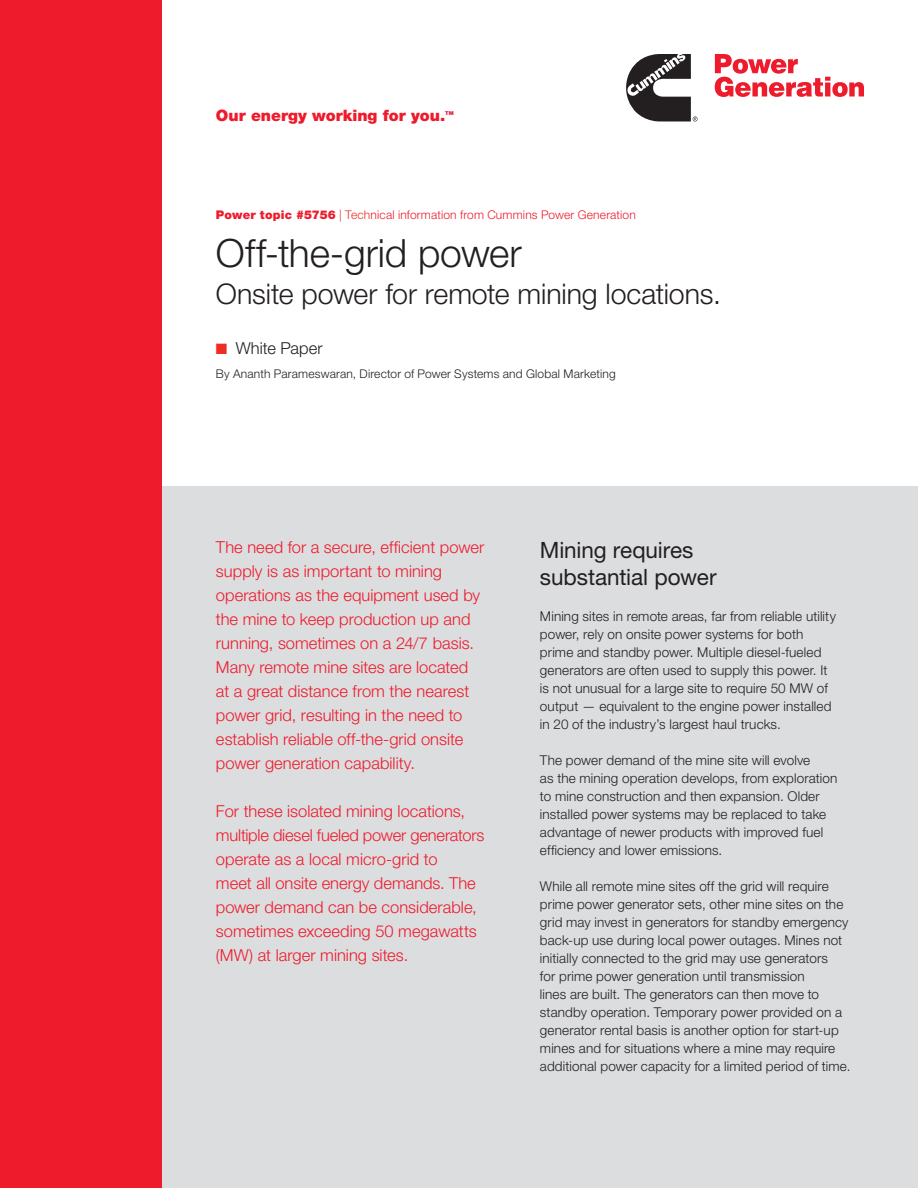
<style>
.page{position:relative;width:918px;height:1188px;background:#fff}
.page>*{position:absolute;margin:0;border:0;box-sizing:border-box;transform-origin:0 0}
.Title_-_Helvetica_Li{font:300 39px "Helvetica Neue LT";letter-spacing:-.005em;color:#231f20}
.Title_-_Helvetica_Li-2{font:300 28.5px "Helvetica Neue LT";letter-spacing:-.005em;color:#231f20}
.Header_-_Helvetica_R{font:22.5px/27px "Helvetica Neue LT";letter-spacing:-.005em;color:#231f20}
.Intro_copy_-_Helveti{font:300 16.5px/24px "Helvetica Neue LT";color:#ee1b2c}
.t1{font:300 16.5px "Helvetica Neue LT";letter-spacing:.005em;color:#231f20}
.t2{font:900 15.75px "Helvetica Neue LT";color:#ee1b2c}
.Body_copy_-_Helvetic{font:300 13.5px/18px "Helvetica Neue LT";letter-spacing:.01em;color:#231f20}
.t3{font:300 12px "Helvetica Neue LT";letter-spacing:.015em;color:#ee1b2c}
.By_-_Helvetica_Light{font:300 12px "Helvetica Neue LT";letter-spacing:.015em;color:#231f20}
.t4{font:900 5.25px "Helvetica Neue LT";color:#ee1b2c}
.s1{font-weight:900}
.s2{color:#ee2e22}
</style>
<div class="page">
<div style="left:162px;top:486px;width:756px;height:702px;background:#dcdddf"></div>
<div style="left:0;top:0;width:162px;height:1188px;background:#ee1b2c"></div>
<svg style="left:626px;top:54px;width:72px;height:68px"></svg>
<svg style="left:715px;top:54px;width:149px;height:43px"></svg>
<p class="t2" style="left:216px;top:106px;width:231px">Our energy working for you.</p>
<p class="t4" style="left:445px;top:110px;width:10px">TM</p>
<p class="t3" style="left:216px;top:207px;width:421px"><span class="s1">Power topic #5756</span> <span class="s2">| Tech</span>nical information from Cummins Power Generation</p>
<p class="Title_-_Helvetica_Li" style="left:216px;top:229px;width:307px">Off-the-grid power</p>
<p class="Title_-_Helvetica_Li-2" style="left:216px;top:277px;width:506px">Onsite power for remote mining locations.</p>
<p class="t1" style="left:216px;top:338px;width:108px"><span class="s2">■</span> White Paper</p>
<p class="By_-_Helvetica_Light" style="left:216px;top:366px;width:401px">By Ananth Parameswaran, Director of Power Systems and Global Marketing</p>
<p class="Intro_copy_-_Helveti" style="left:216px;top:535px;width:270px">The need for a secure, efficient power supply is as important to mining operations as the equipment used by the mine to keep production up and running, sometimes on a 24/7 basis.<br>Many remote mine sites are located at a great distance from the nearest power grid, resulting in the need to establish reliable off-the-grid onsite power generation capability.</p>
<p class="Intro_copy_-_Helveti" style="left:216px;top:799px;width:270px">For these isolated mining locations, multiple diesel fueled power generators operate as a local micro-grid to<br>meet all onsite energy demands. The power demand can be considerable, sometimes exceeding 50 megawatts (MW) at larger mining sites.</p>
<p class="Header_-_Helvetica_R" style="left:540px;top:536px;width:178px">Mining requires substantial power</p>
<p class="Body_copy_-_Helvetic" style="left:540px;top:607px;width:297px">Mining sites in remote areas, far from reliable utility power, rely on onsite power systems for both prime and standby power. Multiple diesel-fueled generators are often used to supply this power. It is not unusual for a large site to require 50 MW of output — equivalent to the engine power installed in 20 of the industry’s largest haul trucks.</p>
<p class="Body_copy_-_Helvetic" style="left:540px;top:751px;width:299px">The power demand of the mine site will evolve<br>as the mining operation develops, from exploration to mine construction and then expansion. Older installed power systems may be replaced to take advantage of newer products with improved fuel efficiency and lower emissions.</p>
<p class="Body_copy_-_Helvetic" style="left:540px;top:877px;width:312px">While all remote mine sites off the grid will require prime power generator sets, other mine sites on the grid may invest in generators for standby emergency back-up use during local power outages. Mines not initially connected to the grid may use generators<br>for prime power generation until transmission<br>lines are built. The generators can then move to standby operation. Temporary power provided on a generator rental basis is another option for start-up mines and for situations where a mine may require additional power capacity for a limited period of time.</p>
</div>
